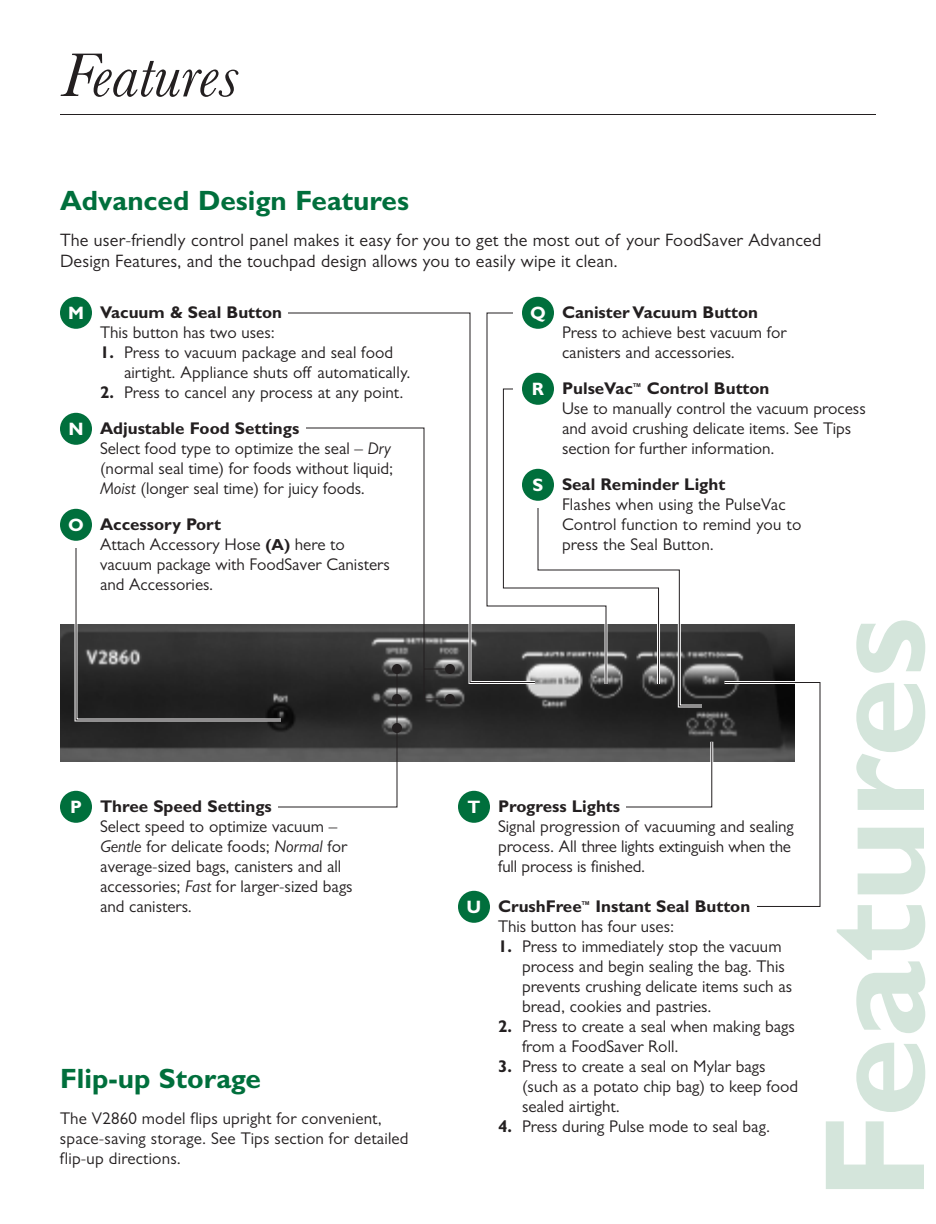
<style>
.page{position:relative;width:936px;height:1224px;background:#fff}
.page>*{position:absolute;margin:0;border:0;box-sizing:border-box;transform-origin:0 0}
.t1{font:700 144px "Gill Sans";color:#d4e5db}
.t2{font:italic 64px "Baskerville";color:#231f20}
.t3{font:700 28px "Gill Sans";color:#006f3c}
.t4{font:18px/21px "Gill Sans";letter-spacing:.01em;color:#231f20}
.t5{font:700 18px "Gill Sans";color:#fff}
.t6{font:17px/20px "Gill Sans";color:#231f20}
.t7{font:700 17px/20px "Gill Sans";color:#231f20}
.s1{font-weight:700}
.s2{font-style:italic}
.s3{font-weight:700;font-size:16px}
.s4{font-weight:400}
</style>
<div class="page">
<img style="left:60px;top:624px;width:734px;height:138px">
<div style="left:458px;top:891px;width:32px;height:32px;background:#006f3c;border-radius:50%"></div>
<div style="left:458px;top:791px;width:32px;height:32px;background:#006f3c;border-radius:50%"></div>
<div style="left:522px;top:297px;width:32px;height:32px;background:#006f3c;border-radius:50%"></div>
<hr style="left:60px;top:114px;width:816px;height:1px;background:#231f20">
<div style="left:60px;top:509px;width:32px;height:32px;background:#006f3c;border-radius:50%"></div>
<div style="left:60px;top:413px;width:32px;height:32px;background:#006f3c;border-radius:50%"></div>
<div style="left:60px;top:297px;width:32px;height:32px;background:#006f3c;border-radius:50%"></div>
<div style="left:60px;top:791px;width:32px;height:32px;background:#006f3c;border-radius:50%"></div>
<svg style="left:722px;top:680px;width:99px;height:227px"></svg>
<svg style="left:73px;top:427px;width:377px;height:381px"></svg>
<div style="left:392px;top:694px;width:10px;height:10px;background:#231f20;border-radius:50%"></div>
<div style="left:445px;top:694px;width:10px;height:10px;background:#231f20;border-radius:50%"></div>
<svg style="left:287px;top:312px;width:199px;height:372px"></svg>
<svg style="left:623px;top:739px;width:92px;height:69px"></svg>
<svg style="left:486px;top:312px;width:219px;height:397px"></svg>
<div style="left:392px;top:723px;width:10px;height:10px;background:#231f20;border-radius:50%"></div>
<hr style="left:424px;top:668px;width:26px;height:2px;background:#231f20">
<h2 class="t2" style="left:60px;top:54px;width:179px">Features</h2>
<h3 class="t3" style="left:60px;top:190px;width:351px">Advanced Design Features</h3>
<p class="t4" style="left:60px;top:231px;width:763px">The user-friendly control panel makes it easy for you to get the most out of your FoodSaver Advanced<br>Design Features, and the touchpad design allows you to easily wipe it clean.</p>
<p class="t5" style="left:68px;top:306px;width:17px">M</p>
<p class="t5" style="left:68px;top:422px;width:17px">N</p>
<p class="t5" style="left:68px;top:518px;width:17px">O</p>
<p class="t7" style="left:100px;top:304px;width:184px">Vacuum &amp; Seal Button</p>
<p class="t6" style="left:100px;top:324px;width:176px">This button has two uses:</p>
<p class="t6" style="left:124px;top:344px;width:288px;text-indent:-24px"><span class="s1">1.</span> Press to vacuum package and seal food airtight. Appliance shuts off automatically.</p>
<p class="t6" style="left:100px;top:376px;width:305px;line-height:36px"><span class="s1">2.</span> Press to cancel any process at any point.<br><span class="s1">Adjustable Food Settings</span></p>
<p class="t6" style="left:100px;top:440px;width:295px">Select food type to optimize the seal – <span class="s2">Dry </span>(normal seal time) for foods without liquid;<br><span class="s2">Moist</span> (longer seal time) for juicy foods.</p>
<p class="t6" style="left:100px;top:516px;width:291px"><span class="s1">Accessory Port<br></span>Attach Accessory Hose <span class="s3">(A)</span> here to vacuum package with FoodSaver Canisters and Accessories.</p>
<p class="t5" style="left:70px;top:800px;width:13px">P</p>
<p class="t7" style="left:100px;top:798px;width:173px">Three Speed Settings</p>
<p class="t6" style="left:100px;top:818px;width:254px">Select speed to optimize vacuum – <span class="s2">Gentle</span> for delicate foods; <span class="s2">Normal</span> for average-sized bags, canisters and all accessories; <span class="s2">Fast</span> for larger-sized bags and canisters.</p>
<h3 class="t3" style="left:60px;top:1068px;width:203px">Flip-up Storage</h3>
<p class="t6" style="left:60px;top:1110px;width:350px">The V2860 model flips upright for convenient, space-saving storage. See Tips section for detailed flip-up directions.</p>
<p class="t5" style="left:530px;top:306px;width:17px">Q</p>
<p class="t5" style="left:532px;top:382px;width:14px">R</p>
<p class="t5" style="left:533px;top:478px;width:12px">S</p>
<p class="t7" style="left:562px;top:304px;width:198px">Canister Vacuum Button</p>
<p class="t6" style="left:562px;top:324px;width:226px">Press to achieve best vacuum for canisters and accessories.</p>
<p class="t6" style="left:562px;top:380px;width:305px"><span class="s1">PulseVac</span><sup>™</sup> <span class="s1">Control Button<br></span>Use to manually control the vacuum process and avoid crushing delicate items. See Tips section for further information.</p>
<p class="t7" style="left:562px;top:476px;width:165px">Seal Reminder Light</p>
<p class="t6" style="left:562px;top:496px;width:241px">Flashes when using the PulseVac<br>Control function to remind you to press the Seal Button.</p>
<p class="t5" style="left:468px;top:800px;width:14px">T</p>
<p class="t5" style="left:467px;top:900px;width:16px">U</p>
<p class="t7" style="left:498px;top:798px;width:124px">Progress Lights</p>
<p class="t6" style="left:498px;top:818px;width:297px">Signal progression of vacuuming and sealing process. All three lights extinguish when the full process is finished.</p>
<p class="t7" style="left:498px;top:898px;width:254px">CrushFree<sup>™</sup> Instant Seal Button<br><span class="s4">This button has four uses:</span></p>
<p class="t6" style="left:522px;top:938px;width:272px;text-indent:-24px"><span class="s1">1.</span> Press to immediately stop the vacuum process and begin sealing the bag. This prevents crushing delicate items such as bread, cookies and pastries.</p>
<p class="t6" style="left:522px;top:1018px;width:274px;text-indent:-24px"><span class="s1">2.</span> Press to create a seal when making bags from a FoodSaver Roll.</p>
<p class="t6" style="left:522px;top:1058px;width:278px;text-indent:-24px"><span class="s1">3.</span> Press to create a seal on Mylar bags (such as a potato chip bag) to keep food sealed airtight.</p>
<p class="t6" style="left:498px;top:1118px;width:274px"><span class="s1">4.</span> Press during Pulse mode to seal bag.</p>
<h1 class="t1" style="left:821px;top:1200px;width:585px;rotate:-90deg">Features</h1>
</div>
